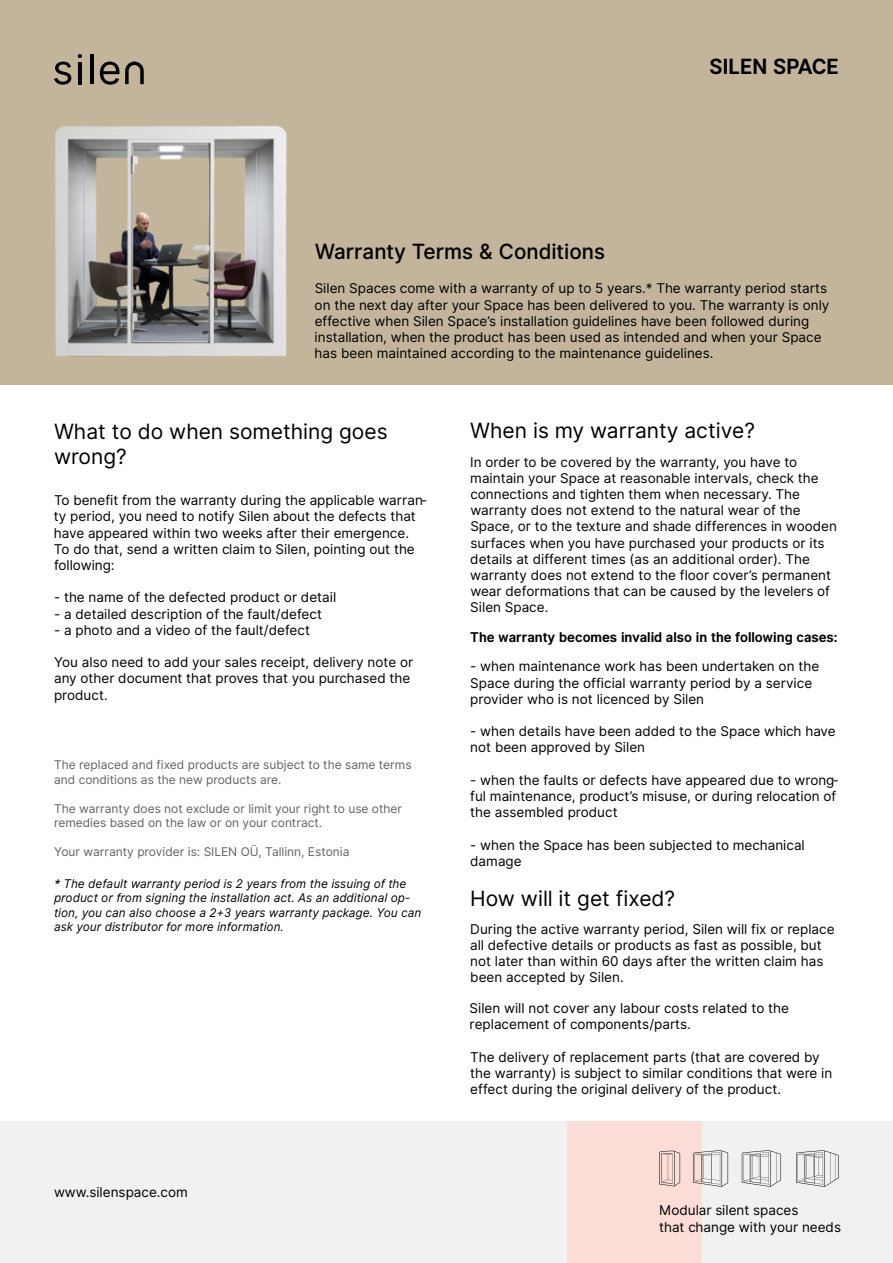
<style>
.page{position:relative;width:893px;height:1263px;background:#fff}
.page>*{position:absolute;margin:0;border:0;box-sizing:border-box;transform-origin:0 0}
.t1{font:21px/25.2px "Inter UI";color:#000}
.t2{font:500 21px "Inter UI";color:#000}
.t3{font:700 21px "Inter UI";color:#000}
.t4{font:13.5px/16.2px "Inter UI";color:#000}
.t5{font:700 13.5px "Inter UI";color:#000}
.t6{font:12px/14.4px "Inter UI";color:#616264}
.t7{font:italic 12px/14.4px "Inter UI";color:#000}
</style>
<div class="page">
<div style="left:0;top:0;width:893px;height:385px;background:#c2b59b"></div>
<svg style="left:54px;top:62px;width:17px;height:23px"></svg>
<svg style="left:78px;top:54px;width:4px;height:4px"></svg>
<hr style="left:78px;top:62px;width:4px;height:22px;background:#000">
<hr style="left:90px;top:54px;width:3px;height:30px;background:#000">
<svg style="left:100px;top:62px;width:44px;height:23px"></svg>
<img style="left:55px;top:125px;width:232px;height:232px">
<div style="left:0;top:1122px;width:893px;height:141px;background:#f1f1f2"></div>
<div style="left:567px;top:1121px;width:135px;height:141px;background:#fdddd7"></div>
<svg style="left:659px;top:1150px;width:21px;height:36px"></svg>
<svg style="left:693px;top:1150px;width:35px;height:37px"></svg>
<svg style="left:742px;top:1150px;width:39px;height:37px"></svg>
<svg style="left:796px;top:1150px;width:43px;height:37px"></svg>
<h1 class="t3" style="left:710px;top:52px;width:131px">SILEN SPACE</h1>
<h1 class="t2" style="left:315px;top:237px;width:292px">Warranty Terms &amp; Conditions</h1>
<p class="t4" style="left:315px;top:281px;width:516px">Silen Spaces come with a warranty of up to 5 years.* The warranty period starts on the next day after your Space has been delivered to you. The warranty is only effective when Silen Space’s installation guidelines have been followed during installation, when the product has been used as intended and when your Space has been maintained according to the maintenance guidelines.</p>
<h1 class="t1" style="left:54px;top:419px;width:335px">What to do when something goes wrong?</h1>
<p class="t4" style="left:54px;top:492px;width:375px">To benefit from the warranty during the applicable warran&shy;ty period, you need to notify Silen about the defects that have appeared within two weeks after their emergence.<br>To do that, send a written claim to Silen, pointing out the following:</p>
<p class="t4" style="left:54px;top:590px;width:284px">- the name of the defected product or detail</p>
<p class="t4" style="left:54px;top:606px;width:270px">- a detailed description of the fault/defect</p>
<p class="t4" style="left:54px;top:622px;width:258px">- a photo and a video of the fault/defect</p>
<p class="t4" style="left:54px;top:654px;width:361px">You also need to add your sales receipt, delivery note or any other document that proves that you purchased the product.</p>
<p class="t6" style="left:54px;top:758px;width:359px">The replaced and fixed products are subject to the same terms and conditions as the new products are.</p>
<p class="t6" style="left:54px;top:801px;width:350px">The warranty does not exclude or limit your right to use other remedies based on the law or on your contract.</p>
<p class="t6" style="left:54px;top:844px;width:297px">Your warranty provider is: SILEN OÜ, Tallinn, Estonia</p>
<p class="t7" style="left:54px;top:877px;width:369px">* The default warranty period is 2 years from the issuing of the product or from signing the installation act. As an additional op&shy;tion, you can also choose a 2+3 years warranty package. You can ask your distributor for more information.</p>
<p class="t4" style="left:54px;top:1184px;width:135px">www.silenspace.com</p>
<h1 class="t1" style="left:470px;top:418px;width:286px">When is my warranty active?</h1>
<p class="t4" style="left:470px;top:454px;width:368px">In order to be covered by the warranty, you have to maintain your Space at reasonable intervals, check the connections and tighten them when necessary. The warranty does not extend to the natural wear of the Space, or to the texture and shade differences in wooden surfaces when you have purchased your products or its details at different times (as an additional order). The warranty does not extend to the floor cover’s permanent wear deformations that can be caused by the levelers of Silen Space.</p>
<p class="t5" style="left:470px;top:628px;width:369px">The warranty becomes invalid also in the following cases:</p>
<p class="t4" style="left:470px;top:658px;width:350px">- when maintenance work has been undertaken on the<br>Space during the official warranty period by a service provider who is not licenced by Silen</p>
<p class="t4" style="left:470px;top:723px;width:367px">- when details have been added to the Space which have not been approved by Silen</p>
<p class="t4" style="left:470px;top:772px;width:370px">- when the faults or defects have appeared due to wrong&shy;ful maintenance, product’s misuse, or during relocation of the assembled product</p>
<p class="t4" style="left:470px;top:837px;width:336px">- when the Space has been subjected to mechanical damage</p>
<h1 class="t1" style="left:470px;top:886px;width:206px">How will it get fixed?</h1>
<p class="t4" style="left:470px;top:921px;width:366px">During the active warranty period, Silen will fix or replace all defective details or products as fast as possible, but not later than within 60 days after the written claim has been accepted by Silen.</p>
<p class="t4" style="left:470px;top:1000px;width:321px">Silen will not cover any labour costs related to the replacement of components/parts.</p>
<p class="t4" style="left:470px;top:1049px;width:364px">The delivery of replacement parts (that are covered by the warranty) is subject to similar conditions that were in effect during the original delivery of the product.</p>
<p class="t4" style="left:659px;top:1202px;width:183px">Modular silent spaces<br>that change with your needs</p>
</div>
